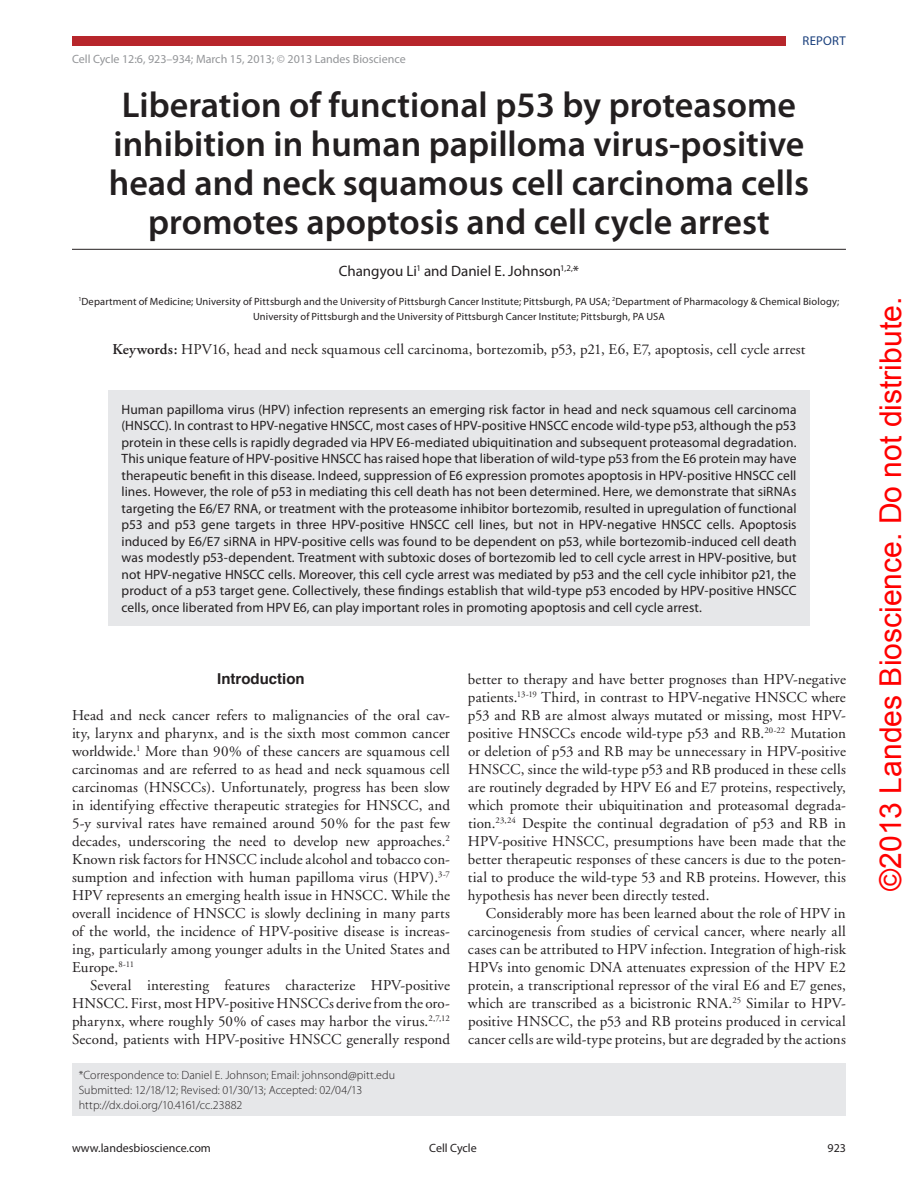
<style>
.page{position:relative;width:918px;height:1188px;background:#fff}
.page>*{position:absolute;margin:0;border:0;box-sizing:border-box;transform-origin:0 0}
.t1{font:600 36px/39px "Myriad Pro";color:#231f20;text-align:center}
.t2{font:30.15px "Arial";color:#f00}
.t3{font:15px/18px "Adobe Garamond";letter-spacing:.01em;color:#231f20;text-align:justify}
.t4{font:15px "Myriad Pro";letter-spacing:-.005em;color:#231f20}
.t5{font:700 15px "Helvetica";color:#231f20}
.t6{font:13.5px/16.5px "Myriad Pro";color:#231f20;text-align:justify}
.t7{font:12.75px "Myriad Pro";letter-spacing:.02em;color:#193f7c}
.t8{font:300 12px/15px "Myriad Pro";letter-spacing:.005em;color:#231f20}
.t9{font:12px "Myriad Pro";color:#939598}
.t10{font:12px "Myriad Pro";color:#231f20}
.t11{font:10.5px/15px "Myriad Pro";letter-spacing:.01em;color:#231f20;text-align:center}
.s1{font-weight:600}
</style>
<div class="page">
<div style="left:72px;top:36px;width:713px;height:10px;background:#b7262b"></div>
<div style="left:72px;top:1063px;width:774px;height:53px;background:#e6e7e9"></div>
<div style="left:108px;top:390px;width:702px;height:235px;background:#e6e7e9"></div>
<hr style="left:72px;top:249px;width:774px;height:1px;background:#231f20">
<p class="t9" style="left:72px;top:52px;width:335px">Cell Cycle 12:6, 923–934; March 15, 2013; © 2013 Landes Bioscience</p>
<p class="t7" style="left:803px;top:33px;width:45px">Report</p>
<h1 class="t1" style="left:109px;top:85px;width:702px">Liberation of functional p53 by proteasome inhibition in human papilloma virus-positive head and neck squamous cell carcinoma cells promotes apoptosis and cell cycle arrest</h1>
<p class="t4" style="left:339px;top:262px;width:242px">Changyou Li<sup>1</sup> and Daniel E. Johnson<sup>1,2,</sup>*</p>
<p class="t11" style="left:78px;top:294px;width:763px"><sup>1</sup>Department of Medicine; University of Pittsburgh and the University of Pittsburgh Cancer Institute; Pittsburgh, PA USA; <sup>2</sup>Department of Pharmacology &amp; Chemical Biology;<br>University of Pittsburgh and the University of Pittsburgh Cancer Institute; Pittsburgh, PA USA</p>
<p class="t3" style="left:112px;top:341px;width:695px"><span class="s1">Keywords:</span> HPV16, head and neck squamous cell carcinoma, bortezomib, p53, p21, E6, E7, apoptosis, cell cycle arrest</p>
<p class="t6" style="left:122px;top:401px;width:677px">Human papilloma virus (HPV) infection represents an emerging risk factor in head and neck squamous cell carcinoma (HNSCC). In contrast to HPV-negative HNSCC, most cases of HPV-positive HNSCC encode wild-type p53, although the p53 protein in these cells is rapidly degraded via HPV E6-mediated ubiquitination and subsequent proteasomal degradation.<br>This unique feature of HPV-positive HNSCC has raised hope that liberation of wild-type p53 from the E6 protein may have therapeutic benefit in this disease. Indeed, suppression of E6 expression promotes apoptosis in HPV-positive HNSCC cell lines. However, the role of p53 in mediating this cell death has not been determined. Here, we demonstrate that siRNAs targeting the E6/E7 RNA, or treatment with the proteasome inhibitor bortezomib, resulted in upregulation of functional p53 and p53 gene targets in three HPV-positive HNSCC cell lines, but not in HPV-negative HNSCC cells. Apoptosis induced by E6/E7 siRNA in HPV-positive cells was found to be dependent on p53, while bortezomib-induced cell death was modestly p53-dependent. Treatment with subtoxic doses of bortezomib led to cell cycle arrest in HPV-positive, but not HPV-negative HNSCC cells. Moreover, this cell cycle arrest was mediated by p53 and the cell cycle inhibitor p21, the product of a p53 target gene. Collectively, these findings establish that wild-type p53 encoded by HPV-positive HNSCC cells, once liberated from HPV E6, can play important roles in promoting apoptosis and cell cycle arrest.</p>
<p class="t5" style="left:217px;top:667px;width:89px">Introduction</p>
<p class="t3" style="left:72px;top:707px;width:379px">Head and neck cancer refers to malignancies of the oral cav&shy;ity, larynx and pharynx, and is the sixth most common cancer worldwide.<sup>1</sup> More than 90% of these cancers are squamous cell carcinomas and are referred to as head and neck squamous cell carcinomas (HNSCCs). Unfortunately, progress has been slow in identifying effective therapeutic strategies for HNSCC, and 5-y survival rates have remained around 50% for the past few decades, underscoring the need to develop new approaches.<sup>2<br></sup>Known risk factors for HNSCC include alcohol and tobacco con&shy;sumption and infection with human papilloma virus (HPV).<sup>3-7<br></sup>HPV represents an emerging health issue in HNSCC. While the overall incidence of HNSCC is slowly declining in many parts of the world, the incidence of HPV-positive disease is increas&shy;ing, particularly among younger adults in the United States and Europe.<sup>8-11</sup></p>
<p class="t3" style="left:72px;top:977px;width:380px;text-indent:18px">Several interesting features characterize HPV-positive HNSCC. First, most HPV-positive HNSCCs derive from the oro&shy;pharynx, where roughly 50% of cases may harbor the virus.<sup>2,7,12<br></sup>Second, patients with HPV-positive HNSCC generally respond</p>
<p class="t8" style="left:79px;top:1068px;width:318px">*Correspondence to: Daniel E. Johnson; Email: johnsond@pitt.edu<br>Submitted: 12/18/12; Revised: 01/30/13; Accepted: 02/04/13 http://dx.doi.org/10.4161/cc.23882</p>
<p class="t3" style="left:468px;top:671px;width:379px">better to therapy and have better prognoses than HPV-negative patients.<sup>13-19</sup> Third, in contrast to HPV-negative HNSCC where p53 and RB are almost always mutated or missing, most HPV&shy;positive HNSCCs encode wild-type p53 and RB.<sup>20-22</sup> Mutation or deletion of p53 and RB may be unnecessary in HPV-positive HNSCC, since the wild-type p53 and RB produced in these cells are routinely degraded by HPV E6 and E7 proteins, respectively, which promote their ubiquitination and proteasomal degrada&shy;tion.<sup>23,24</sup> Despite the continual degradation of p53 and RB in HPV-positive HNSCC, presumptions have been made that the better therapeutic responses of these cancers is due to the poten&shy;tial to produce the wild-type 53 and RB proteins. However, this hypothesis has never been directly tested.</p>
<p class="t3" style="left:468px;top:905px;width:379px;text-indent:18px">Considerably more has been learned about the role of HPV in carcinogenesis from studies of cervical cancer, where nearly all cases can be attributed to HPV infection. Integration of high-risk HPVs into genomic DNA attenuates expression of the HPV E2 protein, a transcriptional repressor of the viral E6 and E7 genes, which are transcribed as a bicistronic RNA.<sup>25</sup> Similar to HPV&shy;positive HNSCC, the p53 and RB proteins produced in cervical cancer cells are wild-type proteins, but are degraded by the actions</p>
<p class="t10" style="left:72px;top:1141px;width:140px">www.landesbioscience.com</p>
<p class="t10" style="left:429px;top:1141px;width:49px">Cell Cycle</p>
<p class="t10" style="left:828px;top:1141px;width:20px">923</p>
<h2 class="t2" style="left:871px;top:891px;width:595px;rotate:-90deg">©2013 Landes Bioscience. Do not distribute.</h2>
</div>
